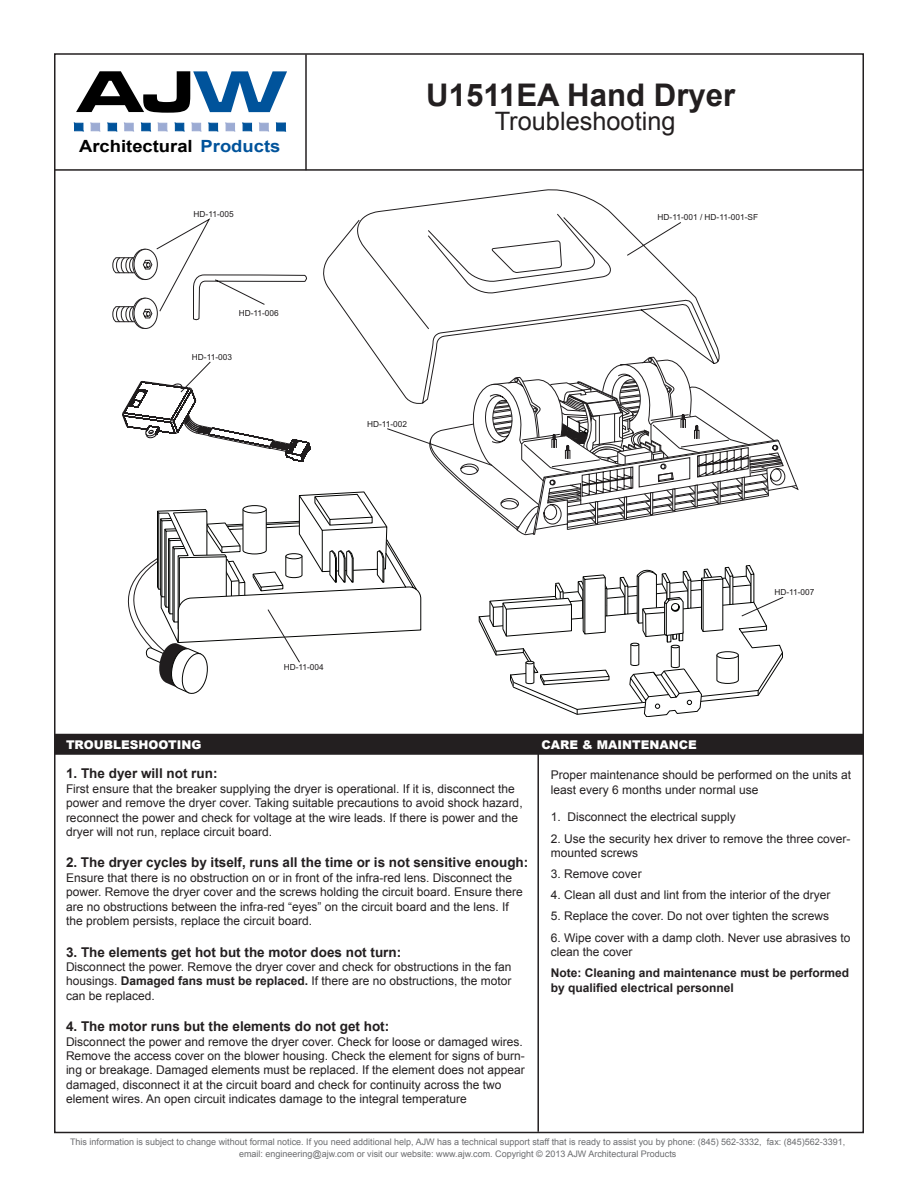
<style>
.page{position:relative;width:918px;height:1188px;background:#fff}
.page>*{position:absolute;margin:0;border:0;box-sizing:border-box;transform-origin:0 0}
.t1{font:700 expanded 61.2px "Microgramma DCE";color:#000;scale:1.09 1}
.t2{font:700 31.2px "Arial";color:#231f20}
.t3{font:25.35px "Arial";color:#231f20}
.t4{font:700 16.8px "Arial";color:#000;scale:1.09 1}
.t5{font:700 16.8px "Arial";color:#00539b;scale:1.09 1}
.t6{font:700 13.5px "Arial";color:#231f20}
.t7{font:12px/14.4px "Arial";color:#231f20}
.t8{font:700 12px/14.4px "Arial";color:#231f20}
.t9{font:900 12px "Arial";color:#fff}
.t10{font:9px/12px "Arial";color:#6c6d70;text-align:center}
.t11{font:8.25px "Arial";color:#201d1e}
.s1{font-size:61.05px;color:#00539b}
.s2{font-weight:700}
</style>
<div class="page">
<hr style="left:305px;top:54px;width:2px;height:116px;background:#231f20">
<hr style="left:54px;top:169px;width:810px;height:2px;background:#231f20">
<hr style="left:537px;top:744px;width:2px;height:388px;background:#231f20">
<div style="left:54px;top:734px;width:810px;height:21px;background:#231f20"></div>
<svg style="left:113px;top:257px;width:3px;height:66px"></svg>
<svg style="left:116px;top:235px;width:64px;height:94px"></svg>
<svg style="left:180px;top:190px;width:540px;height:167px"></svg>
<svg style="left:122px;top:357px;width:677px;height:360px"></svg>
<svg style="left:74px;top:122px;width:10px;height:10px"></svg>
<svg style="left:107px;top:122px;width:10px;height:10px"></svg>
<svg style="left:141px;top:122px;width:10px;height:10px"></svg>
<svg style="left:175px;top:122px;width:10px;height:10px"></svg>
<svg style="left:90px;top:122px;width:10px;height:10px"></svg>
<svg style="left:124px;top:122px;width:10px;height:10px"></svg>
<svg style="left:158px;top:122px;width:10px;height:10px"></svg>
<svg style="left:191px;top:122px;width:10px;height:10px"></svg>
<svg style="left:208px;top:122px;width:10px;height:10px"></svg>
<svg style="left:225px;top:122px;width:10px;height:10px"></svg>
<svg style="left:242px;top:122px;width:10px;height:10px"></svg>
<svg style="left:259px;top:122px;width:10px;height:10px"></svg>
<svg style="left:276px;top:122px;width:10px;height:10px"></svg>
<h1 class="t1" style="left:77px;top:50px;width:193px">AJ<span class="s1">W</span></h1>
<h3 class="t5" style="left:201px;top:135px;width:75px">Products</h3>
<h3 class="t4" style="left:79px;top:135px;width:106px">Architectural</h3>
<p class="t11" style="left:194px;top:209px;width:42px">HD-11-005</p>
<p class="t11" style="left:239px;top:308px;width:42px">HD-11-006</p>
<p class="t11" style="left:192px;top:352px;width:42px">HD-11-003</p>
<p class="t2" style="left:426px;top:74px;width:311px">U1511EA Hand Dryer</p>
<p class="t3" style="left:495px;top:104px;width:182px">Troubleshooting</p>
<p class="t11" style="left:658px;top:212px;width:102px">HD-11-001 / HD-11-001-SF</p>
<p class="t11" style="left:367px;top:418px;width:42px">HD-11-002</p>
<p class="t11" style="left:284px;top:661px;width:42px">HD-11-004</p>
<p class="t9" style="left:66px;top:736px;width:137px">TROUBLESHOOTING</p>
<p class="t9" style="left:542px;top:736px;width:157px">CARE &amp; MAINTENANCE</p>
<p class="t11" style="left:774px;top:587px;width:42px">HD-11-007</p>
<p class="t6" style="left:66px;top:765px;width:153px">1. The dyer will not run:</p>
<p class="t7" style="left:66px;top:781px;width:458px">First ensure that the breaker supplying the dryer is operational. If it is, disconnect the power and remove the dryer cover. Taking suitable precautions to avoid shock hazard, reconnect the power and check for voltage at the wire leads. If there is power and the dryer will not run, replace circuit board.</p>
<p class="t6" style="left:66px;top:854px;width:464px">2. The dryer cycles by itself, runs all the time or is not sensitive enough:</p>
<p class="t7" style="left:66px;top:871px;width:458px">Ensure that there is no obstruction on or in front of the infra-red lens. Disconnect the power. Remove the dryer cover and the screws holding the circuit board. Ensure there are no obstructions between the infra-red “eyes” on the circuit board and the lens. If the problem persists, replace the circuit board.</p>
<p class="t6" style="left:66px;top:943px;width:337px">3. The elements get hot but the motor does not turn:</p>
<p class="t7" style="left:66px;top:960px;width:447px;text-align:justify">Disconnect the power. Remove the dryer cover and check for obstructions in the fan housings. <span class="s2">Damaged fans must be replaced.</span> If there are no obstructions, the motor can be replaced.</p>
<p class="t6" style="left:66px;top:1018px;width:325px">4. The motor runs but the elements do not get hot:</p>
<p class="t7" style="left:66px;top:1034px;width:460px">Disconnect the power and remove the dryer cover. Check for loose or damaged wires.<br>Remove the access cover on the blower housing. Check the element for signs of burn&shy;ing or breakage. Damaged elements must be replaced. If the element does not appear damaged, disconnect it at the circuit board and check for continuity across the two element wires. An open circuit indicates damage to the integral temperature</p>
<p class="t7" style="left:551px;top:768px;width:302px">Proper maintenance should be performed on the units at least every 6 months under normal use</p>
<p class="t7" style="left:551px;top:810px;width:186px">1. Disconnect the electrical supply</p>
<p class="t7" style="left:551px;top:831px;width:301px">2. Use the security hex driver to remove the three cover&shy;mounted screws</p>
<p class="t7" style="left:551px;top:867px;width:92px">3. Remove cover</p>
<p class="t7" style="left:551px;top:888px;width:281px">4. Clean all dust and lint from the interior of the dryer</p>
<p class="t7" style="left:551px;top:909px;width:280px">5. Replace the cover. Do not over tighten the screws</p>
<p class="t7" style="left:551px;top:930px;width:301px">6. Wipe cover with a damp cloth. Never use abrasives to clean the cover</p>
<p class="t8" style="left:551px;top:966px;width:300px">Note: Cleaning and maintenance must be performed by qualified electrical personnel</p>
<p class="t10" style="left:70px;top:1136px;width:777px">This information is subject to change without formal notice. If you need additional help, AJW has a technical support staff that is ready to assist you by phone: (845) 562-3332, fax: (845)562-3391, email: engineering@ajw.com or visit our website: www.ajw.com. Copyright © 2013 AJW Architectural Products</p>
</div>
